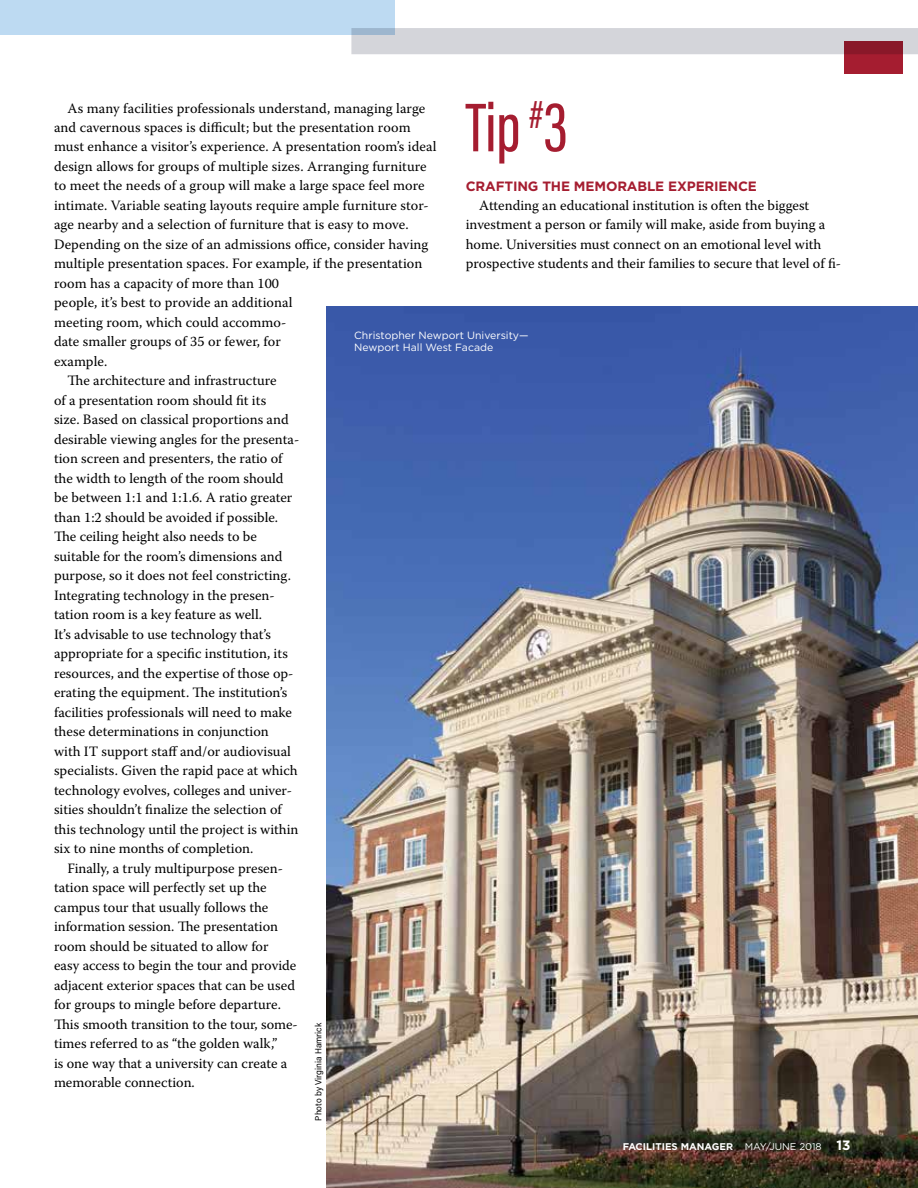
<style>
.page{position:relative;width:918px;height:1188px;background:#fff}
.page>*{position:absolute;margin:0;border:0;box-sizing:border-box;transform-origin:0 0}
.t1{font:500 71.1px "Acumin Pro Extra Cond";color:#a51d30}
.t2{font:14.25px/19.5px "Warnock Pro";color:#000}
.t3{font:700 13.5px "Gotham";letter-spacing:-.01em;color:#a51d30}
.t4{font:10.5px/12.6px "Gotham";color:#fff}
.t5{font:700 9.75px "Gotham";color:#fff}
.t6{font:9px "Acumin Pro Semi Cond";color:#000}
.s1{font-weight:400}
.s2{font-size:13.5px}
</style>
<div class="page">
<img style="left:327px;top:307px;width:591px;height:881px">
<div style="left:844px;top:41px;width:59px;height:33px;background:#a51d30"></div>
<div style="left:351px;top:28px;width:567px;height:26px;background:#d4d5da"></div>
<div style="left:0;top:0;width:394px;height:35px;background:#bddaf2"></div>
<h1 class="t1" style="left:466px;top:85px;width:103px">Tip <sup>#</sup>3</h1>
<p class="t3" style="left:466px;top:178px;width:293px">CRAFTING THE MEMORABLE EXPERIENCE</p>
<p class="t2" style="left:466px;top:195px;width:377px;text-indent:13px">Attending an educational institution is often the biggest investment a person or family will make, aside from buying a home. Universities must connect on an emotional level with prospective students and their families to secure that level of fi-</p>
<p class="t2" style="left:68px;top:98px;width:359px">As many facilities professionals understand, managing large</p>
<p class="t2" style="left:54px;top:117px;width:358px">and cavernous spaces is difficult; but the presentation room</p>
<p class="t2" style="left:54px;top:137px;width:384px">must enhance a visitor’s experience. A presentation room’s ideal</p>
<p class="t2" style="left:54px;top:156px;width:374px">design allows for groups of multiple sizes. Arranging furniture</p>
<p class="t2" style="left:54px;top:176px;width:372px">to meet the needs of a group will make a large space feel more</p>
<p class="t2" style="left:54px;top:195px;width:376px">intimate. Variable seating layouts require ample furniture stor-</p>
<p class="t2" style="left:54px;top:215px;width:356px">age nearby and a selection of furniture that is easy to move.</p>
<p class="t2" style="left:54px;top:234px;width:376px">Depending on the size of an admissions office, consider having</p>
<p class="t2" style="left:54px;top:254px;width:370px">multiple presentation spaces. For example, if the presentation</p>
<p class="t2" style="left:54px;top:273px;width:227px">room has a capacity of more than 100</p>
<p class="t2" style="left:54px;top:293px;width:240px">people, it’s best to provide an additional</p>
<p class="t2" style="left:54px;top:312px;width:234px">meeting room, which could accommo-</p>
<p class="t2" style="left:54px;top:332px;width:228px">date smaller groups of 35 or fewer, for</p>
<p class="t2" style="left:54px;top:351px;width:55px">example.</p>
<p class="t2" style="left:67px;top:371px;width:211px">The architecture and infrastructure</p>
<p class="t2" style="left:54px;top:390px;width:214px">of a presentation room should fit its</p>
<p class="t2" style="left:54px;top:410px;width:236px">size. Based on classical proportions and</p>
<p class="t2" style="left:54px;top:429px;width:247px">desirable viewing angles for the presenta-</p>
<p class="t2" style="left:54px;top:449px;width:230px">tion screen and presenters, the ratio of</p>
<p class="t2" style="left:54px;top:468px;width:231px">the width to length of the room should</p>
<p class="t2" style="left:54px;top:488px;width:240px">be between 1:1 and 1:1.6. A ratio greater</p>
<p class="t2" style="left:54px;top:507px;width:226px">than 1:2 should be avoided if possible.</p>
<p class="t2" style="left:54px;top:527px;width:205px">The ceiling height also needs to be</p>
<p class="t2" style="left:54px;top:546px;width:230px">suitable for the room’s dimensions and</p>
<p class="t2" style="left:54px;top:566px;width:239px">purpose, so it does not feel constricting.</p>
<p class="t2" style="left:54px;top:585px;width:222px">Integrating technology in the presen-</p>
<p class="t2" style="left:54px;top:605px;width:209px">tation room is a key feature as well.</p>
<p class="t2" style="left:54px;top:624px;width:219px">It’s advisable to use technology that’s</p>
<p class="t2" style="left:54px;top:644px;width:235px">appropriate for a specific institution, its</p>
<p class="t2" style="left:54px;top:663px;width:241px">resources, and the expertise of those op-</p>
<p class="t2" style="left:54px;top:683px;width:235px">erating the equipment. The institution’s</p>
<p class="t2" style="left:54px;top:702px;width:240px">facilities professionals will need to make</p>
<p class="t2" style="left:54px;top:722px;width:216px">these determinations in conjunction</p>
<p class="t2" style="left:54px;top:741px;width:238px">with IT support staff and/or audiovisual</p>
<p class="t2" style="left:54px;top:761px;width:245px">specialists. Given the rapid pace at which</p>
<p class="t2" style="left:54px;top:780px;width:239px">technology evolves, colleges and univer-</p>
<p class="t2" style="left:54px;top:800px;width:229px">sities shouldn’t finalize the selection of</p>
<p class="t2" style="left:54px;top:819px;width:246px">this technology until the project is within</p>
<p class="t2" style="left:54px;top:839px;width:201px">six to nine months of completion.</p>
<p class="t2" style="left:67px;top:858px;width:217px">Finally, a truly multipurpose presen-</p>
<p class="t2" style="left:54px;top:878px;width:214px">tation space will perfectly set up the</p>
<p class="t2" style="left:54px;top:897px;width:216px">campus tour that usually follows the</p>
<p class="t2" style="left:54px;top:917px;width:226px">information session. The presentation</p>
<p class="t2" style="left:54px;top:936px;width:216px">room should be situated to allow for</p>
<p class="t2" style="left:54px;top:956px;width:244px">easy access to begin the tour and provide</p>
<p class="t2" style="left:54px;top:975px;width:243px">adjacent exterior spaces that can be used</p>
<p class="t2" style="left:54px;top:995px;width:228px">for groups to mingle before departure.</p>
<p class="t2" style="left:54px;top:1014px;width:245px">This smooth transition to the tour, some-</p>
<p class="t2" style="left:54px;top:1034px;width:225px">times referred to as “the golden walk,”</p>
<p class="t2" style="left:54px;top:1053px;width:235px">is one way that a university can create a</p>
<p class="t2" style="left:54px;top:1073px;width:142px">memorable connection.</p>
<p class="t4" style="left:354px;top:329px;width:176px">Christopher Newport University—<br>Newport Hall West Facade</p>
<p class="t6" style="left:312px;top:1120px;width:99px;rotate:-90deg">Photo by Virginia Hamrick</p>
<p class="t5" style="left:623px;top:1141px;width:229px">FACILITIES MANAGER <span class="s1">MAY/JUNE 2018</span> <span class="s2">13</span></p>
</div>
